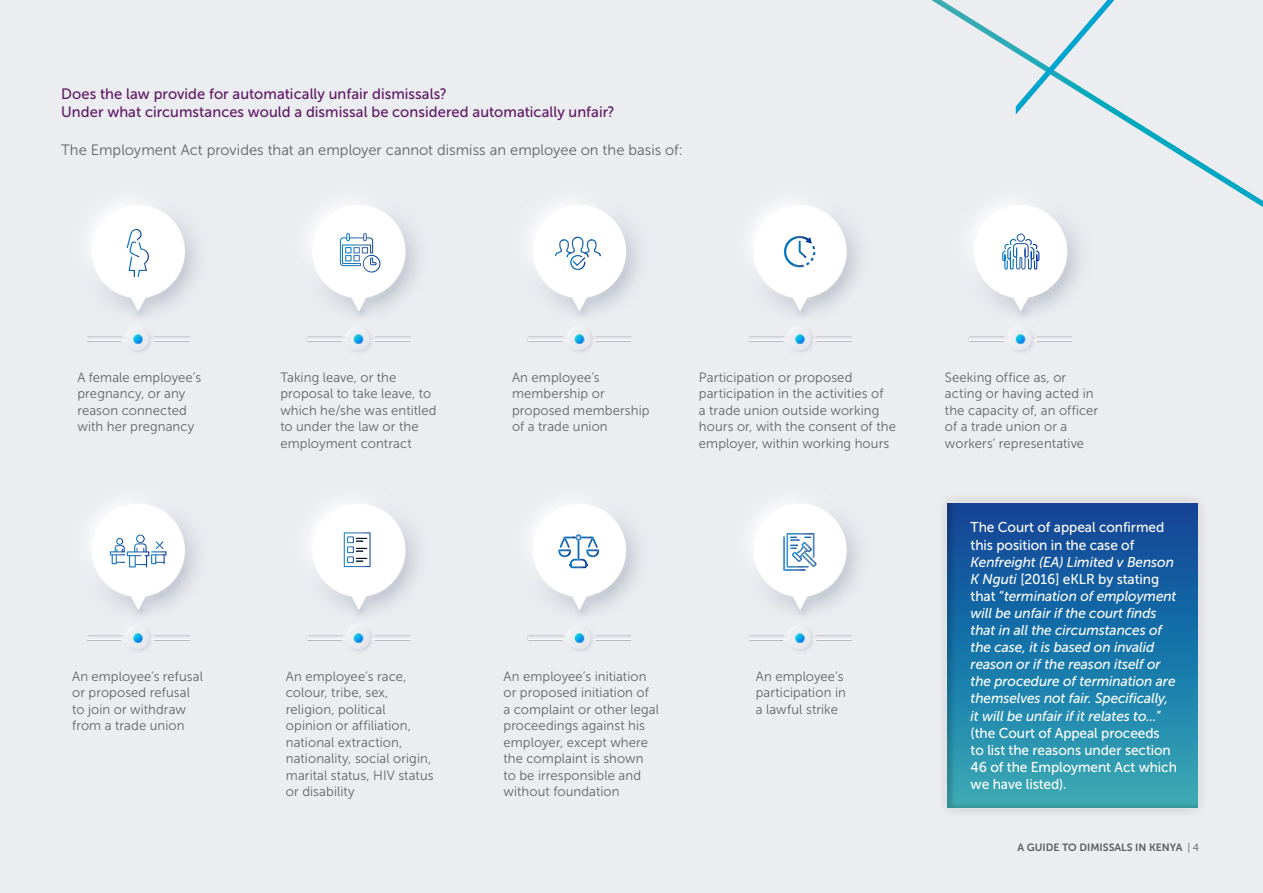
<style>
.page{position:relative;width:1263px;height:893px;background:#ebedf0}
.page>*{position:absolute;margin:0;border:0;box-sizing:border-box;transform-origin:0 0}
.t1{font:15px/18px "Museo Sans 500";letter-spacing:.005em;color:#5e1964}
.t2{font:15px "Museo Sans 300";letter-spacing:.005em;color:#646363}
.t3{font:italic 14.25px/17.1px "Museo Sans 500";letter-spacing:-.005em;color:#fff;scale:.96 1}
.t4{font:14.25px/17.1px "Museo Sans 500";letter-spacing:-.005em;color:#fff;scale:.96 1}
.t5{font:13.5px/16.5px "Museo Sans 300";letter-spacing:.005em;color:#646363}
.t6{font:10.5px "Museo Sans 700";color:#646363}
.s1{font-style:normal}
.s2{font-family:"Museo Sans 300"}
</style>
<div class="page">
<svg style="left:931px;top:0;width:332px;height:207px"></svg>
<svg style="left:1016px;top:0;width:98px;height:114px"></svg>
<div style="left:936px;top:492px;width:272px;height:327px;background:#e3e5e8"></div>
<div style="left:936px;top:488px;width:262px;height:333px;background:#000;opacity:.17"></div>
<img style="left:748px;top:502px;width:112px;height:149px">
<svg style="left:753px;top:504px;width:94px;height:106px"></svg>
<img style="left:527px;top:502px;width:113px;height:149px">
<svg style="left:533px;top:504px;width:93px;height:106px"></svg>
<img style="left:86px;top:203px;width:112px;height:149px">
<svg style="left:92px;top:205px;width:93px;height:107px"></svg>
<img style="left:306px;top:203px;width:113px;height:149px">
<svg style="left:312px;top:205px;width:93px;height:107px"></svg>
<img style="left:527px;top:203px;width:113px;height:149px">
<svg style="left:533px;top:205px;width:93px;height:107px"></svg>
<img style="left:748px;top:203px;width:112px;height:149px">
<svg style="left:753px;top:205px;width:94px;height:107px"></svg>
<img style="left:946px;top:177px;width:144px;height:175px">
<svg style="left:974px;top:205px;width:93px;height:107px"></svg>
<img style="left:86px;top:502px;width:112px;height:149px">
<svg style="left:92px;top:504px;width:93px;height:106px"></svg>
<img style="left:306px;top:502px;width:113px;height:149px">
<svg style="left:312px;top:504px;width:93px;height:106px"></svg>
<p class="t1" style="left:61px;top:85px;width:555px">Does the law provide for automatically unfair dismissals?<br>Under what circumstances would a dismissal be considered automatically unfair?</p>
<p class="t2" style="left:61px;top:142px;width:624px">The Employment Act provides that an employer cannot dismiss an employee on the basis of:</p>
<p class="t5" style="left:77px;top:369px;width:125px">A female employee’s pregnancy, or any reason connected with her pregnancy</p>
<p class="t5" style="left:280px;top:369px;width:158px">Taking leave, or the proposal to take leave, to which he/she was entitled to under the law or the employment contract</p>
<p class="t5" style="left:512px;top:369px;width:139px">An employee’s membership or proposed membership of a trade union</p>
<p class="t5" style="left:699px;top:369px;width:198px">Participation or proposed participation in the activities of<br>a trade union outside working hours or, with the consent of the employer, within working hours</p>
<p class="t5" style="left:945px;top:369px;width:155px">Seeking office as, or acting or having acted in the capacity of, an officer of a trade union or a workers’ representative</p>
<p class="t5" style="left:72px;top:668px;width:132px">An employee’s refusal or proposed refusal to join or withdraw from a trade union</p>
<p class="t5" style="left:286px;top:668px;width:149px">An employee’s race, colour, tribe, sex, religion, political opinion or affiliation, national extraction, nationality, social origin, marital status, HIV status or disability</p>
<p class="t5" style="left:503px;top:668px;width:157px">An employee’s initiation or proposed initiation of<br>a complaint or other legal proceedings against his employer, except where the complaint is shown to be irresponsible and without foundation</p>
<p class="t5" style="left:756px;top:668px;width:92px">An employee’s participation in a lawful strike</p>
<p class="t4" style="left:971px;top:519px;width:203px">The Court of appeal confirmed this position in the case of</p>
<p class="t3" style="left:971px;top:553px;width:216px">Kenfreight (EA) Limited v Benson<br>K Nguti <span class="s1">[2016] eKLR by stating that “</span>termination of employment will be unfair if the court finds that in all the circumstances of the case, it is based on invalid reason or if the reason itself or the procedure of termination are themselves not fair. Specifically, it will be unfair if it relates to...<span class="s1">” (the Court of Appeal proceeds<br>to list the reasons under section<br>46 of the Employment Act which we have listed).</span></p>
<p class="t6" style="left:1017px;top:842px;width:183px">A GUIDE TO DIMISSALS IN KENYA <span class="s2">| 4</span></p>
</div>
